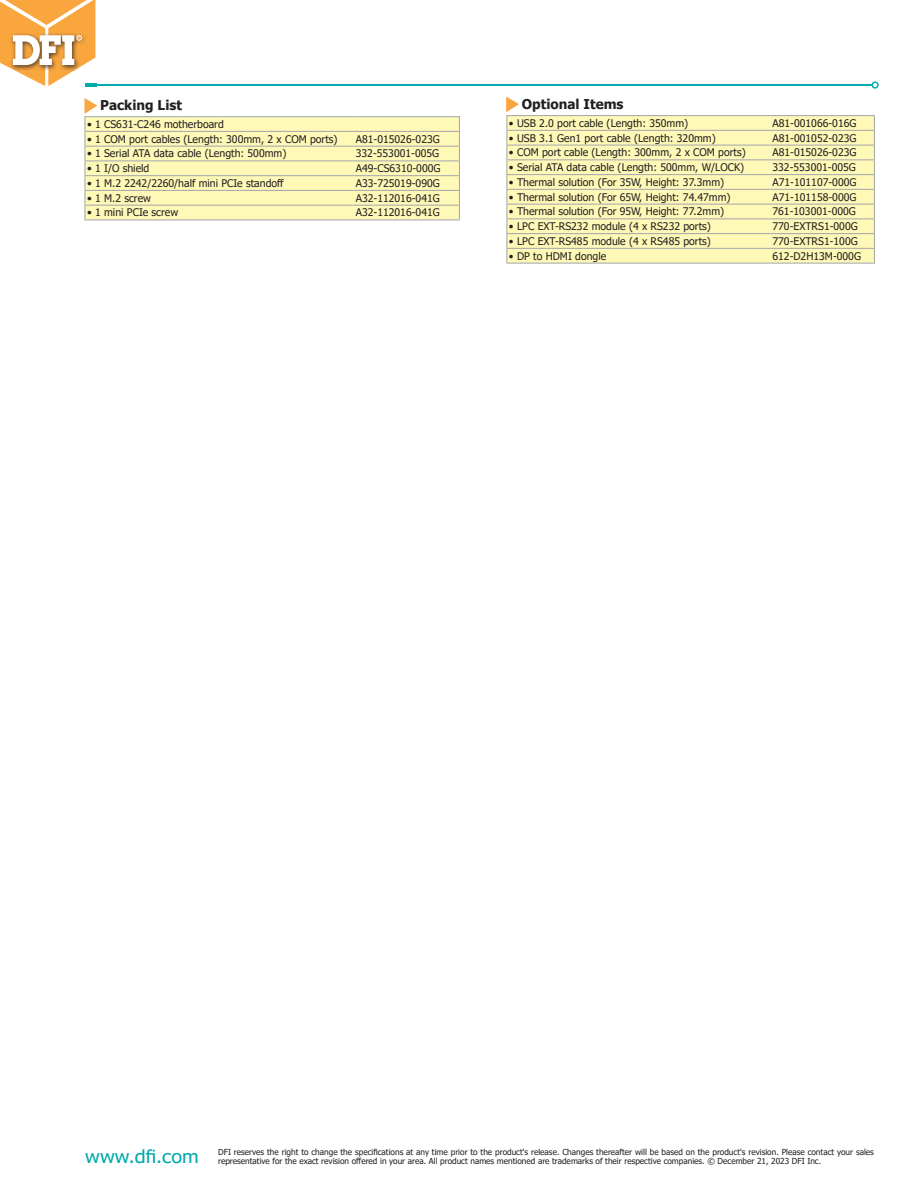
<style>
.page{position:relative;width:918px;height:1188px;background:#fff}
.page>*{position:absolute;margin:0;border:0;box-sizing:border-box;transform-origin:0 0}
.t1{font:18px "Tahoma";color:#00aaad;scale:1.1 1}
.t2{font:700 13.5px "Tahoma";color:#231f20}
.t3{font:10.5px "Tahoma";color:#231f20}
.t4{font:8.25px/9px "Tahoma";color:#231f20}
</style>
<div class="page">
<svg style="left:871px;top:81px;width:8px;height:8px"></svg>
<hr style="left:85px;top:83px;width:11px;height:4px;background:#00aaad">
<hr style="left:90px;top:84px;width:783px;height:2px;background:#00aaad">
<svg style="left:0;top:0;width:97px;height:86px"></svg>
<svg style="left:84px;top:98px;width:376px;height:121px;background:#f9f4c1"></svg>
<hr style="left:354px;top:205px;width:106px;height:1px;background:#a8a9ad">
<hr style="left:84px;top:219px;width:270px;height:1px;background:#a8a9ad">
<hr style="left:354px;top:219px;width:106px;height:1px;background:#a8a9ad">
<hr style="left:506px;top:263px;width:264px;height:1px;background:#a8a9ad">
<hr style="left:770px;top:263px;width:105px;height:1px;background:#a8a9ad">
<svg style="left:506px;top:97px;width:369px;height:166px;background:#f8f3be"></svg>
<p class="t2" style="left:100px;top:95px;width:83px">Packing List</p>
<p class="t2" style="left:522px;top:95px;width:103px">Optional Items</p>
<p class="t3" style="left:87px;top:117px;width:138px">• 1 CS631-C246 motherboard</p>
<p class="t3" style="left:87px;top:132px;width:252px">• 1 COM port cables (Length: 300mm, 2 x COM ports)</p>
<p class="t3" style="left:356px;top:132px;width:85px">A81-015026-023G</p>
<p class="t3" style="left:87px;top:146px;width:201px">• 1 Serial ATA data cable (Length: 500mm)</p>
<p class="t3" style="left:356px;top:146px;width:85px">332-553001-005G</p>
<p class="t3" style="left:87px;top:161px;width:64px">• 1 I/O shield</p>
<p class="t3" style="left:356px;top:161px;width:86px">A49-CS6310-000G</p>
<p class="t3" style="left:87px;top:176px;width:198px">• 1 M.2 2242/2260/half mini PCIe standoff</p>
<p class="t3" style="left:356px;top:176px;width:85px">A33-725019-090G</p>
<p class="t3" style="left:87px;top:191px;width:65px">• 1 M.2 screw</p>
<p class="t3" style="left:356px;top:191px;width:85px">A32-112016-041G</p>
<p class="t3" style="left:87px;top:206px;width:93px">• 1 mini PCIe screw</p>
<p class="t3" style="left:356px;top:206px;width:85px">A32-112016-041G</p>
<p class="t3" style="left:509px;top:116px;width:181px">• USB 2.0 port cable (Length: 350mm)</p>
<p class="t3" style="left:773px;top:116px;width:85px">A81-001066-016G</p>
<p class="t3" style="left:509px;top:131px;width:208px">• USB 3.1 Gen1 port cable (Length: 320mm)</p>
<p class="t3" style="left:773px;top:131px;width:85px">A81-001052-023G</p>
<p class="t3" style="left:509px;top:145px;width:238px">• COM port cable (Length: 300mm, 2 x COM ports)</p>
<p class="t3" style="left:773px;top:145px;width:85px">A81-015026-023G</p>
<p class="t3" style="left:509px;top:160px;width:237px">• Serial ATA data cable (Length: 500mm, W/LOCK)</p>
<p class="t3" style="left:773px;top:160px;width:85px">332-553001-005G</p>
<p class="t3" style="left:509px;top:175px;width:217px">• Thermal solution (For 35W, Height: 37.3mm)</p>
<p class="t3" style="left:773px;top:175px;width:85px">A71-101107-000G</p>
<p class="t3" style="left:509px;top:190px;width:223px">• Thermal solution (For 65W, Height: 74.47mm)</p>
<p class="t3" style="left:773px;top:190px;width:85px">A71-101158-000G</p>
<p class="t3" style="left:509px;top:204px;width:217px">• Thermal solution (For 95W, Height: 77.2mm)</p>
<p class="t3" style="left:773px;top:204px;width:85px">761-103001-000G</p>
<p class="t3" style="left:509px;top:219px;width:203px">• LPC EXT-RS232 module (4 x RS232 ports)</p>
<p class="t3" style="left:773px;top:219px;width:87px">770-EXTRS1-000G</p>
<p class="t3" style="left:509px;top:234px;width:203px">• LPC EXT-RS485 module (4 x RS485 ports)</p>
<p class="t3" style="left:773px;top:234px;width:87px">770-EXTRS1-100G</p>
<p class="t3" style="left:509px;top:249px;width:99px">• DP to HDMI dongle</p>
<p class="t3" style="left:773px;top:249px;width:90px">612-D2H13M-000G</p>
<p class="t1" style="left:85px;top:1145px;width:105px">www.dfi.com</p>
<p class="t4" style="left:218px;top:1148px;width:657px">DFI reserves the right to change the specifications at any time prior to the product's release. Changes thereafter will be based on the product's revision. Please contact your sales representative for the exact revision offered in your area. All product names mentioned are trademarks of their respective companies. © December 21, 2023 DFI Inc.</p>
</div>
